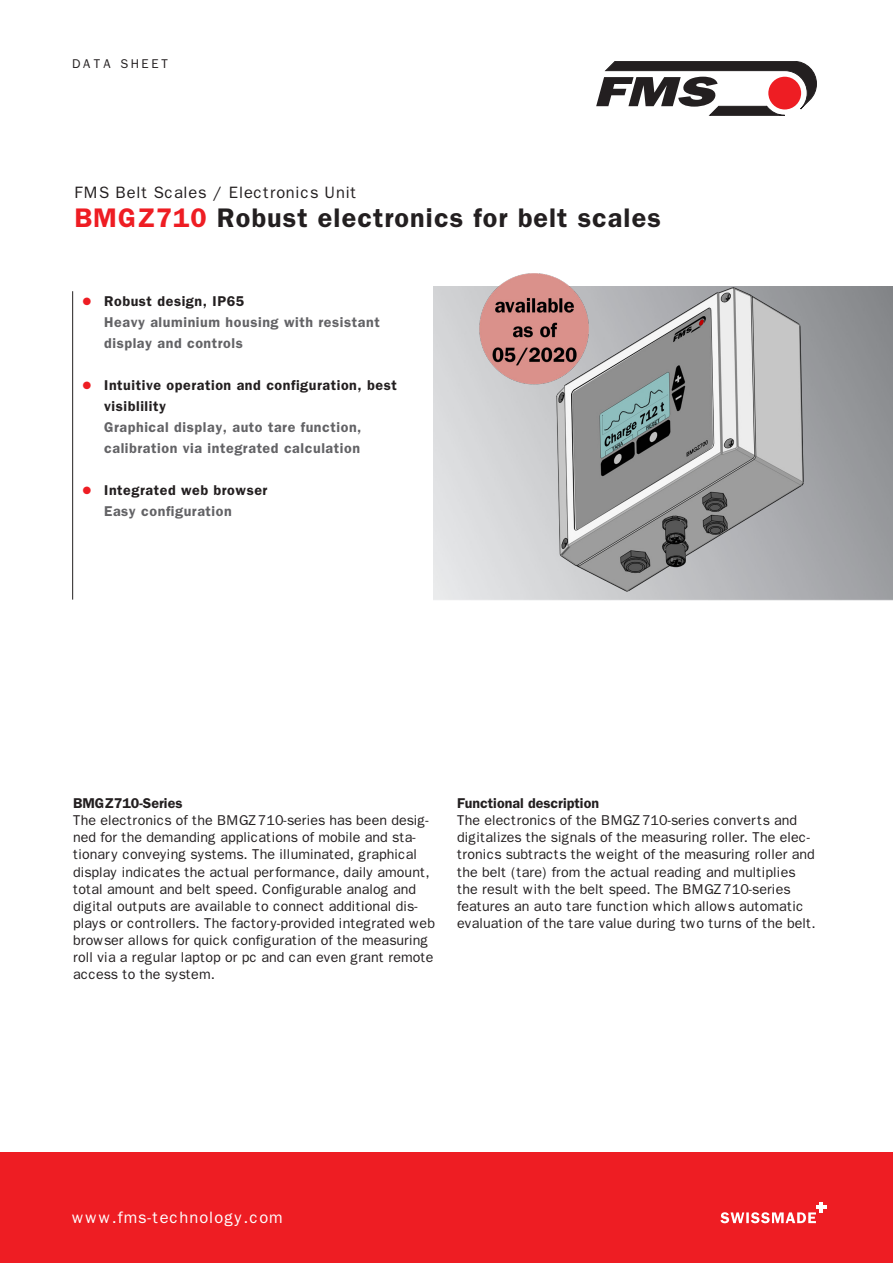
<style>
.page{position:relative;width:893px;height:1263px;background:#fff}
.page>*{position:absolute;margin:0;border:0;box-sizing:border-box;transform-origin:0 0}
.Head_demi_18p__Grund{font:600 27px "Franklin Gothic";letter-spacing:.04em;color:#231f20}
.Head_demi_16__8{font:16.5px "Franklin Gothic";letter-spacing:.04em;color:#231f20}
.AdresseWWW_heavy_10{font:16.5px "Franklin Gothic";letter-spacing:.06em;color:#fff}
.t1{font:14.25px/17.1px "Franklin Gothic";color:#231f20}
.Benefits_demi_schwar{font:600 14.25px/21px "Franklin Gothic";letter-spacing:.04em;color:#231f20}
.Benefits_demi_schwar-2{font:600 14.25px/21px "Franklin Gothic";letter-spacing:.04em;color:#636366}
.Benefits_demi_grau_9{font:600 14.25px/21px "Franklin Gothic";letter-spacing:.04em;color:#636366}
.Benefits_demi_schwar-3{font:600 14.25px "Franklin Gothic";color:#231f20}
.Rubrik_demi_8_5__8{font:12.75px "Franklin Gothic";letter-spacing:.2em;color:#231f20}
.s1{color:#ee1d23}
</style>
<div class="page">
<hr style="left:72px;top:291px;width:1px;height:309px;background:#231f20">
<svg style="left:596px;top:61px;width:221px;height:54px"></svg>
<div style="left:0;top:1152px;width:893px;height:111px;background:#ee1d23"></div>
<hr style="left:816px;top:1205px;width:11px;height:4px;background:#fff">
<svg style="left:720px;top:1202px;width:103px;height:21px"></svg>
<img style="left:473px;top:273px;width:352px;height:328px">
<p class="Rubrik_demi_8_5__8" style="left:72px;top:57px;width:98px">DATA SHEET</p>
<p class="Head_demi_16__8" style="left:74px;top:183px;width:284px">FMS Belt Scales / Electronics Unit</p>
<p class="Head_demi_18p__Grund" style="left:74px;top:201px;width:588px"><span class="s1">BMGZ710</span> Robust electronics for belt scales</p>
<p class="Benefits_demi_schwar" style="left:83px;top:291px;width:163px"><span class="s1">●</span> Robust design, IP65</p>
<p class="Benefits_demi_grau_9" style="left:104px;top:312px;width:277px">Heavy aluminium housing with resistant display and controls</p>
<p class="Benefits_demi_schwar" style="left:104px;top:375px;width:294px;text-indent:-21px"><span class="s1">●</span> Intuitive operation and configuration, best visiblility</p>
<p class="Benefits_demi_schwar-2" style="left:104px;top:417px;width:259px">Graphical display, auto tare function, calibration via integrated calculation</p>
<p class="Benefits_demi_schwar" style="left:83px;top:480px;width:186px"><span class="s1">●</span> Integrated web browser</p>
<p class="Benefits_demi_schwar-2" style="left:104px;top:501px;width:129px">Easy configuration</p>
<p class="Benefits_demi_schwar-3" style="left:73px;top:795px;width:111px">BMGZ710-Series</p>
<p class="t1" style="left:73px;top:812px;width:363px">The electronics of the BMGZ710-series has been desig&shy;ned for the demanding applications of mobile and sta&shy;tionary conveying systems. The illuminated, graphical display indicates the actual performance, daily amount, total amount and belt speed. Configurable analog and digital outputs are available to connect additional dis&shy;plays or controllers. The factory-provided integrated web browser allows for quick configuration of the measuring roll via a regular laptop or pc and can even grant remote access to the system.</p>
<p class="Benefits_demi_schwar-3" style="left:457px;top:795px;width:143px">Functional description</p>
<p class="t1" style="left:457px;top:812px;width:360px">The electronics of the BMGZ710-series converts and digitalizes the signals of the measuring roller. The elec&shy;tronics subtracts the weight of the measuring roller and the belt (tare) from the actual reading and multiplies the result with the belt speed. The BMGZ710-series features an auto tare function which allows automatic evaluation of the tare value during two turns of the belt.</p>
<p class="AdresseWWW_heavy_10" style="left:72px;top:1208px;width:212px">www.fms-technology.com</p>
</div>
